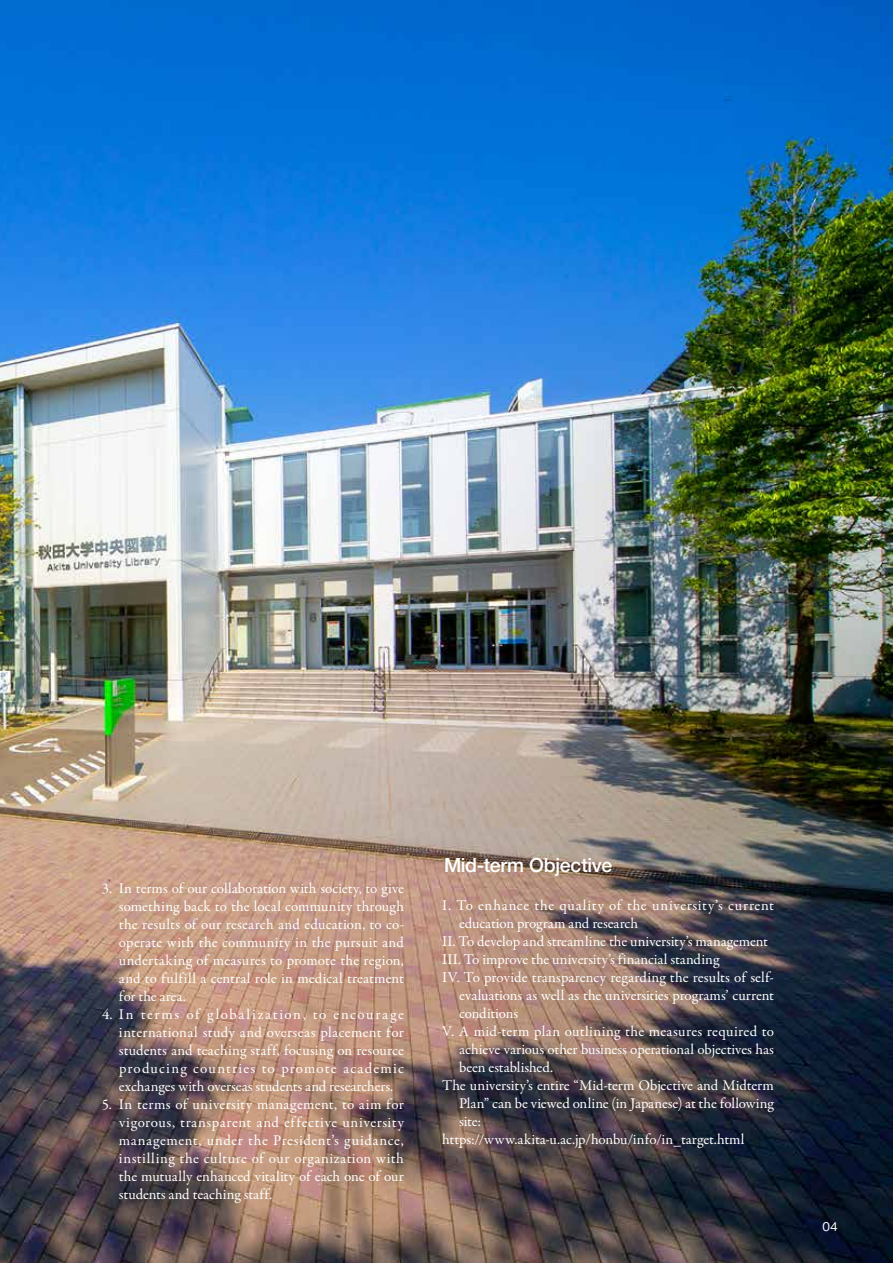
<style>
.page{position:relative;width:893px;height:1263px;background:#fff}
.page>*{position:absolute;margin:0;border:0;box-sizing:border-box;transform-origin:0 0}
.t1{font:500 19.5px "Helvetica Neue";letter-spacing:-.015em;color:#fff}
.t2{font:15px/18px "Garamond Premr Pro";color:#fff;text-align:justify}
.t3{font:15px "Garamond Premr Pro";letter-spacing:.045em;color:#fff}
.t4{font:15px "Garamond Premr Pro";letter-spacing:.02em;color:#fff}
.t5{font:500 12px "Gothic BBB Pro";color:#fff}
</style>
<div class="page">
<img style="left:0;top:0;width:893px;height:1263px">
<p class="t2" style="left:119px;top:879px;width:287px;text-indent:-17px">3. In terms of our collaboration with society, to give something back to the local community through the results of our research and education, to co&shy;operate with the community in the pursuit and undertaking of measures to promote the region, and to fulfill a central role in medical treatment for the area.</p>
<p class="t2" style="left:119px;top:1005px;width:287px;text-indent:-17px">4. In terms of globalization, to encourage international study and overseas placement for students and teaching staff, focusing on resource producing countries to promote academic exchanges with overseas students and researchers.</p>
<p class="t2" style="left:119px;top:1095px;width:287px;text-indent:-17px">5. In terms of university management, to aim for vigorous, transparent and effective university management, under the President’s guidance, instilling the culture of our organization with the mutually enhanced vitality of each one of our students and teaching staff.</p>
<h1 class="t1" style="left:444px;top:849px;width:170px">Mid-term Objective</h1>
<p class="t3" style="left:442px;top:896px;width:333px">I. To enhance the quality of the university’s current</p>
<p class="t2" style="left:459px;top:914px;width:180px">education program and research</p>
<p class="t2" style="left:442px;top:932px;width:327px">II. To develop and streamline the university’s management</p>
<p class="t2" style="left:442px;top:950px;width:279px">III. To improve the university’s financial standing</p>
<p class="t2" style="left:442px;top:968px;width:333px">IV. To provide transparency regarding the results of self-</p>
<p class="t2" style="left:459px;top:986px;width:316px">evaluations as well as the universities programs’ current</p>
<p class="t2" style="left:459px;top:1004px;width:61px">conditions</p>
<p class="t4" style="left:442px;top:1022px;width:333px">V. A mid-term plan outlining the measures required to</p>
<p class="t2" style="left:459px;top:1040px;width:316px">achieve various other business operational objectives has</p>
<p class="t2" style="left:459px;top:1058px;width:95px">been established.</p>
<p class="t2" style="left:442px;top:1076px;width:333px">The university’s entire “Mid-term Objective and Midterm</p>
<p class="t2" style="left:459px;top:1094px;width:316px">Plan” can be viewed online (in Japanese) at the following</p>
<p class="t2" style="left:459px;top:1112px;width:24px">site:</p>
<p class="t2" style="left:442px;top:1130px;width:304px">https://www.akita-u.ac.jp/honbu/info/in_target.html</p>
<p class="t5" style="left:823px;top:1217px;width:17px">04</p>
</div>
